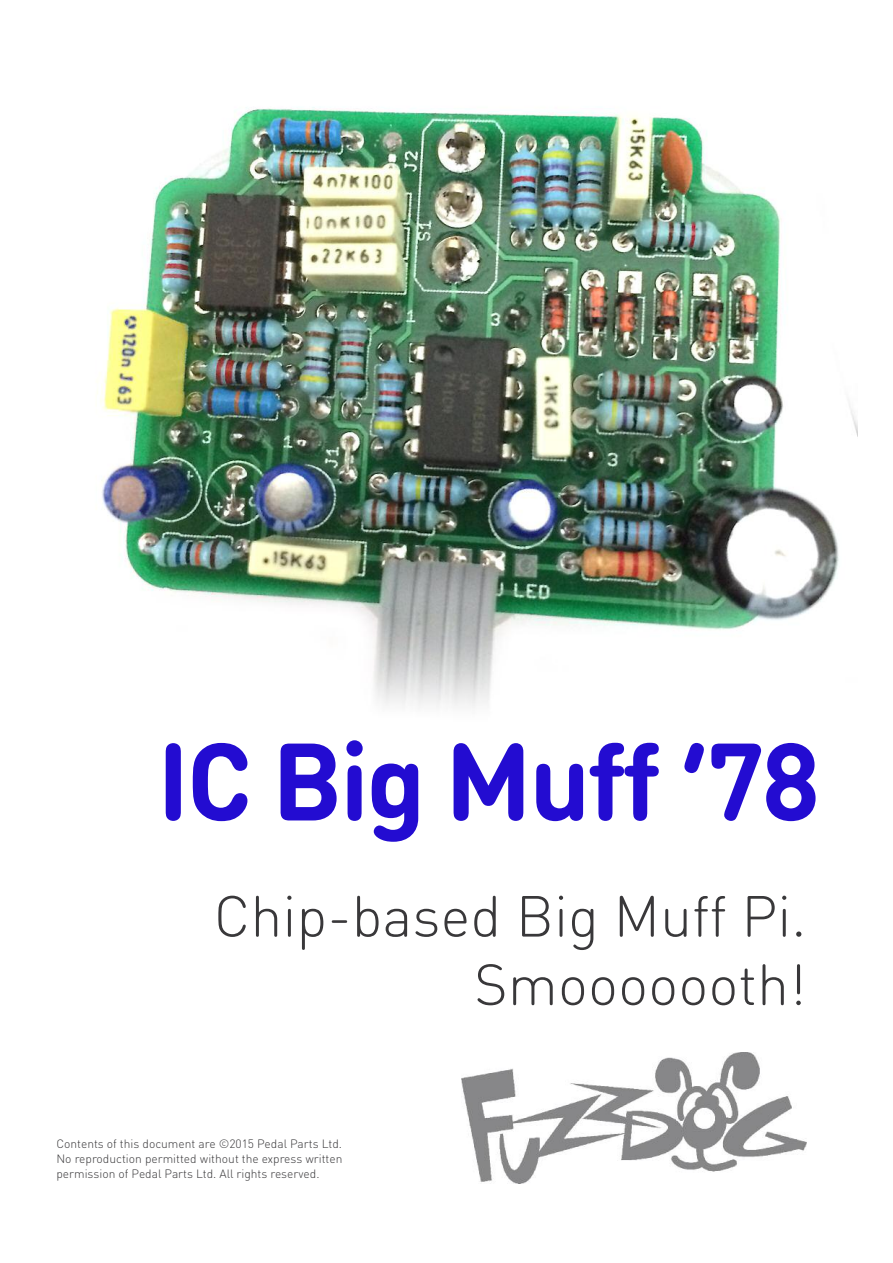
<style>
.page{position:relative;width:893px;height:1263px;background:#fff}
.page>*{position:absolute;margin:0;border:0;box-sizing:border-box;transform-origin:0 0}
.t1{font:700 108px "DIN Round Pro";letter-spacing:-.03em;color:#230cd1}
.t2{font:300 57px/68.4px "DIN Round Pro";color:#39383a;text-align:right}
.t3{font:300 12px/15px "DIN Round Pro";color:#39383a;text-align:justify}
</style>
<div class="page">
<img style="left:97px;top:107px;width:760px;height:601px">
<img style="left:462px;top:1052px;width:344px;height:131px">
<h1 class="t1" style="left:157px;top:720px;width:665px">IC Big Muff ‘78</h1>
<h2 class="t2" style="left:214px;top:883px;width:594px">Chip-based Big Muff Pi.<br>Smooooooth!</h2>
<p class="t3" style="left:56px;top:1136px;width:288px">Contents of this document are ©2015 Pedal Parts Ltd.<br>No reproduction permitted without the express written permission of Pedal Parts Ltd. All rights reserved.</p>
</div>
